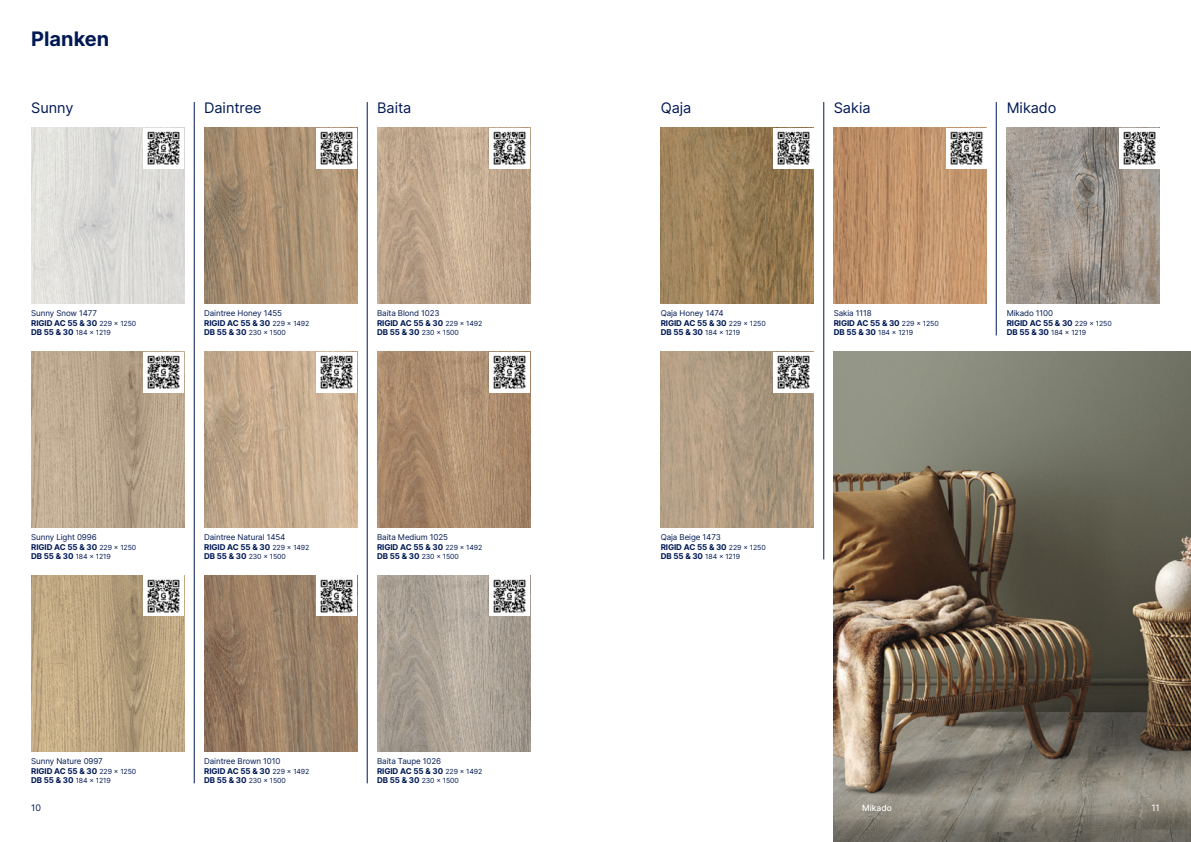
<style>
.page{position:relative;width:1191px;height:842px;background:#fff}
.page>*{position:absolute;margin:0;border:0;box-sizing:border-box;transform-origin:0 0}
.t1{font:700 20px "Inter";letter-spacing:.005em;color:#001954}
.t2{font:14.5px "Inter";letter-spacing:-.005em;color:#001954}
.t3{font:9px "Inter";color:#001954}
.t4{font:9px "Inter";color:#fff}
.t5{font:500 8.5px "Inter";color:#fff}
.t6{font:8px/9.6px "Inter";letter-spacing:-.01em;color:#001954}
.t7{font:700 8px/9.6px "Inter";letter-spacing:-.01em;color:#001954}
.t8{font:7px "Inter";letter-spacing:-.01em;color:#001954}
.s1{font-weight:700}
.s2{font-size:7px}
.s3{font-weight:700;font-size:8px}
.s4{font-weight:400}
.s5{font-weight:400;font-size:7px}
</style>
<div class="page">
<img style="left:31px;top:128px;width:153px;height:175px">
<img style="left:31px;top:351px;width:153px;height:176px">
<img style="left:31px;top:575px;width:153px;height:176px">
<img style="left:204px;top:128px;width:153px;height:175px">
<img style="left:204px;top:351px;width:153px;height:176px">
<img style="left:204px;top:575px;width:153px;height:176px">
<img style="left:377px;top:128px;width:153px;height:175px">
<img style="left:377px;top:351px;width:153px;height:176px">
<img style="left:377px;top:575px;width:153px;height:176px">
<img style="left:660px;top:128px;width:154px;height:175px">
<img style="left:660px;top:351px;width:154px;height:176px">
<img style="left:833px;top:128px;width:153px;height:175px">
<img style="left:1006px;top:128px;width:153px;height:175px">
<img style="left:833px;top:351px;width:358px;height:491px">
<div style="left:143px;top:351px;width:41px;height:41px;background:#fff"></div>
<img style="left:147px;top:355px;width:33px;height:34px">
<div style="left:143px;top:575px;width:41px;height:41px;background:#fff"></div>
<img style="left:147px;top:579px;width:33px;height:34px">
<div style="left:143px;top:128px;width:41px;height:40px;background:#fff"></div>
<img style="left:147px;top:131px;width:33px;height:34px">
<div style="left:316px;top:351px;width:41px;height:41px;background:#fff"></div>
<img style="left:320px;top:355px;width:33px;height:34px">
<div style="left:316px;top:128px;width:41px;height:40px;background:#fff"></div>
<img style="left:320px;top:131px;width:33px;height:34px">
<div style="left:316px;top:575px;width:41px;height:41px;background:#fff"></div>
<img style="left:320px;top:579px;width:33px;height:34px">
<div style="left:489px;top:128px;width:41px;height:40px;background:#fff"></div>
<img style="left:493px;top:131px;width:33px;height:34px">
<div style="left:489px;top:351px;width:41px;height:41px;background:#fff"></div>
<img style="left:493px;top:355px;width:33px;height:34px">
<div style="left:489px;top:575px;width:41px;height:41px;background:#fff"></div>
<img style="left:493px;top:579px;width:33px;height:34px">
<div style="left:773px;top:351px;width:41px;height:41px;background:#fff"></div>
<img style="left:777px;top:355px;width:33px;height:34px">
<div style="left:773px;top:128px;width:41px;height:40px;background:#fff"></div>
<img style="left:777px;top:131px;width:33px;height:34px">
<div style="left:946px;top:128px;width:40px;height:40px;background:#fff"></div>
<img style="left:950px;top:131px;width:33px;height:34px">
<div style="left:1118px;top:128px;width:41px;height:40px;background:#fff"></div>
<img style="left:1123px;top:131px;width:33px;height:34px">
<hr style="left:194px;top:102px;width:1px;height:681px;background:#001954">
<hr style="left:367px;top:102px;width:1px;height:681px;background:#001954">
<hr style="left:823px;top:102px;width:1px;height:457px;background:#001954">
<hr style="left:995px;top:102px;width:1px;height:233px;background:#001954">
<h1 class="t1" style="left:31px;top:24px;width:80px">Planken</h1>
<h2 class="t2" style="left:31px;top:97px;width:44px">Sunny</h2>
<h2 class="t2" style="left:204px;top:97px;width:59px">Daintree</h2>
<h2 class="t2" style="left:377px;top:97px;width:36px">Baita</h2>
<h2 class="t2" style="left:660px;top:97px;width:32px">Qaja</h2>
<h2 class="t2" style="left:833px;top:97px;width:38px">Sakia</h2>
<h2 class="t2" style="left:1006px;top:97px;width:51px">Mikado</h2>
<p class="t6" style="left:31px;top:308px;width:107px">Sunny Snow 1477<br><span class="s1">RIGID AC 55 &amp; 30</span> <span class="s2">229 x 1250</span></p>
<p class="t8" style="left:31px;top:328px;width:81px"><span class="s3">DB 55 &amp; 30</span> 184 x 1219</p>
<p class="t6" style="left:204px;top:308px;width:107px">Daintree Honey 1455<br><span class="s1">RIGID AC 55 &amp; 30</span> <span class="s2">229 x 1492</span></p>
<p class="t8" style="left:204px;top:328px;width:83px"><span class="s3">DB 55 &amp; 30</span> 230 x 1500</p>
<p class="t6" style="left:377px;top:308px;width:107px">Baita Blond 1023<br><span class="s1">RIGID AC 55 &amp; 30</span> <span class="s2">229 x 1492</span></p>
<p class="t8" style="left:377px;top:328px;width:83px"><span class="s3">DB 55 &amp; 30</span> 230 x 1500</p>
<p class="t6" style="left:31px;top:532px;width:107px">Sunny Light 0996<br><span class="s1">RIGID AC 55 &amp; 30</span> <span class="s2">229 x 1250</span></p>
<p class="t8" style="left:31px;top:552px;width:81px"><span class="s3">DB 55 &amp; 30</span> 184 x 1219</p>
<p class="t6" style="left:204px;top:532px;width:107px">Daintree Natural 1454<br><span class="s1">RIGID AC 55 &amp; 30</span> <span class="s2">229 x 1492</span></p>
<p class="t8" style="left:204px;top:552px;width:83px"><span class="s3">DB 55 &amp; 30</span> 230 x 1500</p>
<p class="t6" style="left:377px;top:532px;width:107px">Baita Medium 1025<br><span class="s1">RIGID AC 55 &amp; 30</span> <span class="s2">229 x 1492</span></p>
<p class="t8" style="left:377px;top:552px;width:83px"><span class="s3">DB 55 &amp; 30</span> 230 x 1500</p>
<p class="t6" style="left:660px;top:308px;width:107px">Qaja Honey 1474<br><span class="s1">RIGID AC 55 &amp; 30</span> <span class="s2">229 x 1250</span></p>
<p class="t8" style="left:660px;top:328px;width:81px"><span class="s3">DB 55 &amp; 30</span> 184 x 1219</p>
<p class="t7" style="left:833px;top:308px;width:107px"><span class="s4">Sakia 1118<br></span>RIGID AC 55 &amp; 30 <span class="s5">229 x 1250</span></p>
<p class="t8" style="left:833px;top:328px;width:81px"><span class="s3">DB 55 &amp; 30</span> 184 x 1219</p>
<p class="t7" style="left:1006px;top:308px;width:107px"><span class="s4">Mikado 1100<br></span>RIGID AC 55 &amp; 30 <span class="s5">229 x 1250</span></p>
<p class="t8" style="left:1006px;top:328px;width:81px"><span class="s3">DB 55 &amp; 30</span> 184 x 1219</p>
<p class="t6" style="left:660px;top:532px;width:107px">Qaja Beige 1473<br><span class="s1">RIGID AC 55 &amp; 30</span> <span class="s2">229 x 1250</span></p>
<p class="t8" style="left:660px;top:552px;width:81px"><span class="s3">DB 55 &amp; 30</span> 184 x 1219</p>
<p class="t6" style="left:31px;top:756px;width:107px">Sunny Nature 0997<br><span class="s1">RIGID AC 55 &amp; 30</span> <span class="s2">229 x 1250</span></p>
<p class="t8" style="left:31px;top:776px;width:81px"><span class="s3">DB 55 &amp; 30</span> 184 x 1219</p>
<p class="t6" style="left:204px;top:756px;width:107px">Daintree Brown 1010<br><span class="s1">RIGID AC 55 &amp; 30</span> <span class="s2">229 x 1492</span></p>
<p class="t8" style="left:204px;top:776px;width:83px"><span class="s3">DB 55 &amp; 30</span> 230 x 1500</p>
<p class="t6" style="left:377px;top:756px;width:107px">Baita Taupe 1026<br><span class="s1">RIGID AC 55 &amp; 30</span> <span class="s2">229 x 1492</span></p>
<p class="t8" style="left:377px;top:776px;width:83px"><span class="s3">DB 55 &amp; 30</span> 230 x 1500</p>
<p class="t3" style="left:31px;top:801px;width:11px">10</p>
<p class="t5" style="left:862px;top:801px;width:31px">Mikado</p>
<p class="t4" style="left:1151px;top:801px;width:10px">11</p>
</div>
